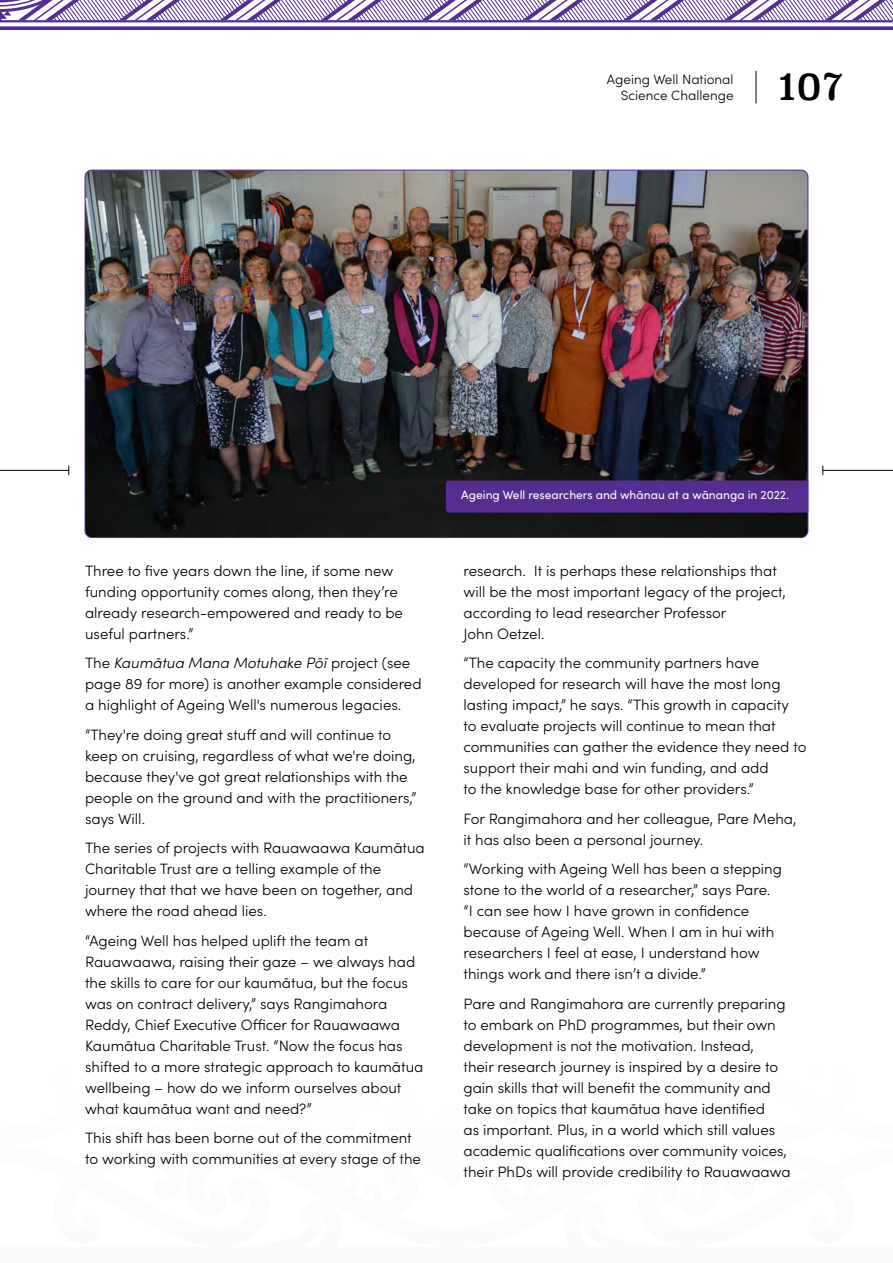
<style>
.page{position:relative;width:893px;height:1263px;background:#fff}
.page>*{position:absolute;margin:0;border:0;box-sizing:border-box;transform-origin:0 0}
.t1{font:39px "Superclarendon";color:#000;scale:.9 1}
.t2{font:300 15px/21px "Sofia Pro";color:#000}
.t3{font:300 13.5px/16.5px "Sofia Pro";color:#000;text-align:right}
.t4{font:12px "Sofia Pro";color:#fff}
.s1{font-style:italic}
</style>
<div class="page">
<img style="left:85px;top:170px;width:723px;height:367px">
<div style="left:446px;top:480px;width:362px;height:33px;background:#562e91"></div>
<hr style="left:0;top:470px;width:69px;height:1px;background:#000">
<hr style="left:823px;top:470px;width:70px;height:1px;background:#000">
<hr style="left:756px;top:71px;width:1px;height:32px;background:#000">
<hr style="left:0;top:26px;width:893px;height:4px;background:#562e91">
<svg style="left:0;top:0;width:893px;height:27px"></svg>
<h1 class="t1" style="left:823px;top:60px;width:24px">7</h1>
<p class="t3" style="left:607px;top:70px;width:128px">Ageing Well National<br>Science Challenge</p>
<h1 class="t1" style="left:778px;top:60px;width:76px">109</h1>
<p class="t2" style="left:85px;top:559px;width:319px">Three to five years down the line, if some new funding opportunity comes along, then they’re already research-empowered and ready to be useful partners.”</p>
<p class="t2" style="left:85px;top:651px;width:338px">The <span class="s1">Kaumātua Mana Motuhake Pōī</span> project (see page 89 for more) is another example considered a highlight of Ageing Well's numerous legacies.</p>
<p class="t2" style="left:85px;top:723px;width:333px">“They're doing great stuff and will continue to keep on cruising, regardless of what we're doing, because they've got great relationships with the people on the ground and with the practitioners,” says Will.</p>
<p class="t2" style="left:85px;top:836px;width:341px">The series of projects with Rauawaawa Kaumātua Charitable Trust are a telling example of the journey that that we have been on together, and where the road ahead lies.</p>
<p class="t2" style="left:85px;top:929px;width:340px">“Ageing Well has helped uplift the team at Rauawaawa, raising their gaze – we always had the skills to care for our kaumātua, but the focus was on contract delivery,” says Rangimahora Reddy, Chief Executive Officer for Rauawaawa Kaumātua Charitable Trust. “Now the focus has shifted to a more strategic approach to kaumātua wellbeing – how do we inform ourselves about what kaumātua want and need?”</p>
<p class="t2" style="left:85px;top:1126px;width:337px">This shift has been borne out of the commitment to working with communities at every stage of the</p>
<p class="t4" style="left:461px;top:486px;width:329px">Ageing Well researchers and whānau at a wānanga in 2022.</p>
<p class="t2" style="left:463px;top:559px;width:324px">research. It is perhaps these relationships that will be the most important legacy of the project, according to lead researcher Professor<br>John Oetzel.</p>
<p class="t2" style="left:463px;top:651px;width:344px">“The capacity the community partners have developed for research will have the most long lasting impact,” he says. “This growth in capacity<br>to evaluate projects will continue to mean that communities can gather the evidence they need to support their mahi and win funding, and add<br>to the knowledge base for other providers.”</p>
<p class="t2" style="left:463px;top:807px;width:335px">For Rangimahora and her colleague, Pare Meha, it has also been a personal journey.</p>
<p class="t2" style="left:463px;top:857px;width:320px">“Working with Ageing Well has been a stepping stone to the world of a researcher,” says Pare. “I can see how I have grown in confidence because of Ageing Well. When I am in hui with researchers I feel at ease, I understand how things work and there isn’t a divide.”</p>
<p class="t2" style="left:463px;top:992px;width:329px">Pare and Rangimahora are currently preparing to embark on PhD programmes, but their own development is not the motivation. Instead,<br>their research journey is inspired by a desire to gain skills that will benefit the community and take on topics that kaumātua have identified<br>as important. Plus, in a world which still values academic qualifications over community voices, their PhDs will provide credibility to Rauawaawa</p>
</div>
